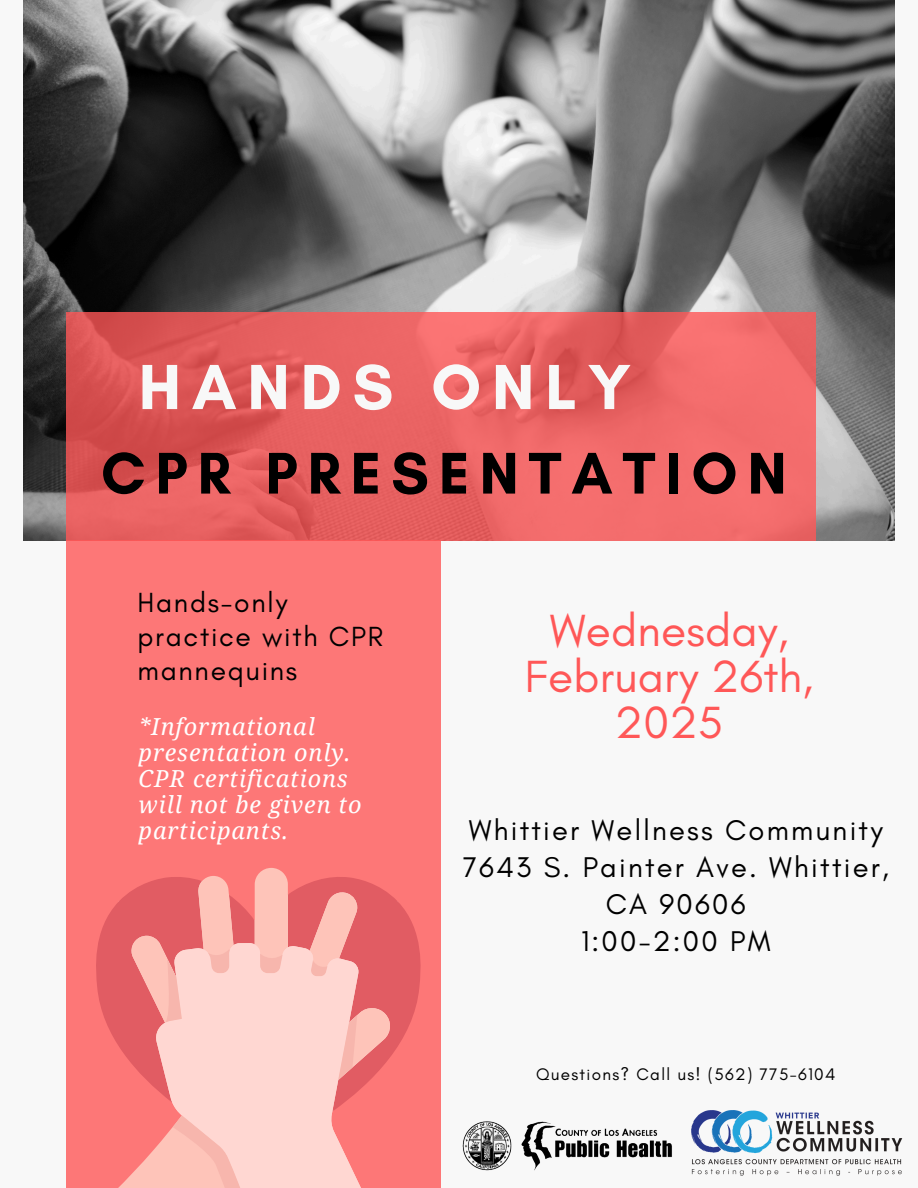
<style>
.page{position:relative;width:918px;height:1188px;background:#f8f8f8}
.page>*{position:absolute;margin:0;border:0;box-sizing:border-box;transform-origin:0 0}
.t1{font:700 64.95px "Glacial Indifference";letter-spacing:.165em;color:#f8f8f8}
.t2{font:700 59.85px "Glacial Indifference";letter-spacing:.165em;color:#000}
.t3{font:45.9px/46.2px "Glacial Indifference";letter-spacing:.005em;color:#ff5757;text-align:center}
.t4{font:29.1px/37.2px "Glacial Indifference";letter-spacing:.075em;color:#000;text-align:center}
.t5{font:28.2px/33.9px "Glacial Indifference";letter-spacing:.06em;color:#000}
.t6{font:italic 23.4px/26px "Noto Serif";letter-spacing:.035em;color:#fff}
.t7{font:17.1px "Glacial Indifference";letter-spacing:.075em;color:#000}
</style>
<div class="page">
<img style="left:24px;top:0;width:870px;height:541px">
<svg style="left:66px;top:313px;width:750px;height:228px;background:#e86161"></svg>
<div style="left:66px;top:541px;width:375px;height:647px;background:#fd7777"></div>
<svg style="left:96px;top:868px;width:325px;height:320px"></svg>
<img style="left:691px;top:1110px;width:212px;height:66px">
<img style="left:462px;top:1121px;width:210px;height:50px">
<h1 class="t1" style="left:139px;top:347px;width:494px">HANDS ONLY</h1>
<p class="t2" style="left:101px;top:437px;width:687px">CPR PRESENTATION</p>
<h1 class="t5" style="left:138px;top:585px;width:247px">Hands-only practice with CPR mannequins</h1>
<p class="t6" style="left:139px;top:713px;width:224px">*Informational presentation only.<br>CPR certifications will not be given to participants.</p>
<h3 class="t3" style="left:525px;top:607px;width:290px">Wednesday,<br>February 26th,<br>2025</h3>
<p class="t4" style="left:463px;top:811px;width:428px">Whittier Wellness Community<br>7643 S. Painter Ave. Whittier,<br>CA 90606</p>
<p class="t4" style="left:581px;top:923px;width:191px">1:00-2:00 PM</p>
<h4 class="t7" style="left:536px;top:1063px;width:301px">Questions? Call us! (562) 775-6104</h4>
</div>
